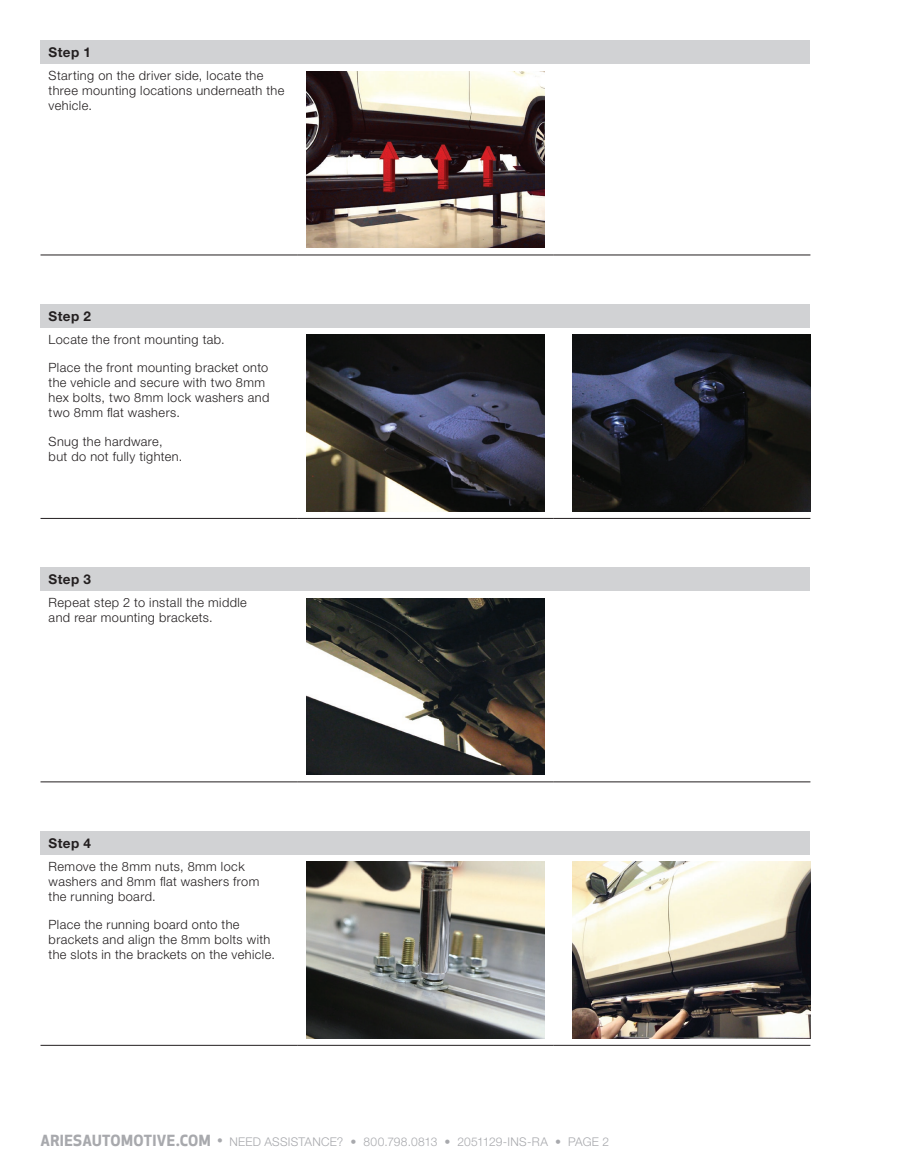
<style>
.page{position:relative;width:905px;height:1175px;background:#fff}
.page>*{position:absolute;margin:0;border:0;box-sizing:border-box;transform-origin:0 0}
.t1{font:700 13.5px "Helvetica Neue LT Std";letter-spacing:.03em;color:#231f20}
.t2{font:300 12.75px/15px "Helvetica Neue LT Std";letter-spacing:.03em;color:#231f20}
.t3{font:300 12px "Helvetica Neue LT Std";letter-spacing:.02em;color:#a8a9ad}
.s1{font-family:"Apex New";font-weight:700;font-size:15px}
.s2{font-family:"Apex New";font-weight:500;font-size:15px}
</style>
<div class="page">
<div style="left:40px;top:40px;width:770px;height:24px;background:#d1d2d4"></div>
<hr style="left:40px;top:254px;width:257px;height:1px;background:#231f20">
<hr style="left:297px;top:254px;width:257px;height:1px;background:#231f20">
<hr style="left:554px;top:254px;width:256px;height:1px;background:#231f20">
<img style="left:306px;top:71px;width:239px;height:177px">
<div style="left:40px;top:304px;width:770px;height:24px;background:#d1d2d4"></div>
<hr style="left:40px;top:518px;width:257px;height:1px;background:#231f20">
<hr style="left:297px;top:518px;width:257px;height:1px;background:#231f20">
<hr style="left:554px;top:518px;width:256px;height:1px;background:#231f20">
<img style="left:306px;top:335px;width:239px;height:176px">
<img style="left:572px;top:335px;width:238px;height:176px">
<div style="left:40px;top:567px;width:770px;height:24px;background:#d1d2d4"></div>
<hr style="left:40px;top:781px;width:257px;height:1px;background:#231f20">
<hr style="left:297px;top:781px;width:257px;height:1px;background:#231f20">
<hr style="left:554px;top:781px;width:256px;height:1px;background:#231f20">
<img style="left:306px;top:598px;width:239px;height:177px">
<div style="left:40px;top:831px;width:770px;height:23px;background:#d1d2d4"></div>
<hr style="left:40px;top:1045px;width:257px;height:1px;background:#231f20">
<hr style="left:297px;top:1045px;width:257px;height:1px;background:#231f20">
<hr style="left:554px;top:1045px;width:256px;height:1px;background:#231f20">
<img style="left:306px;top:861px;width:239px;height:177px">
<img style="left:572px;top:861px;width:238px;height:177px">
<p class="t1" style="left:49px;top:44px;width:44px">Step 1</p>
<p class="t2" style="left:49px;top:68px;width:237px">Starting on the driver side, locate the three mounting locations underneath the vehicle.</p>
<p class="t1" style="left:49px;top:307px;width:44px">Step 2</p>
<p class="t2" style="left:49px;top:331px;width:178px">Locate the front mounting tab.</p>
<p class="t2" style="left:49px;top:360px;width:222px">Place the front mounting bracket onto the vehicle and secure with two 8mm hex bolts, two 8mm lock washers and two 8mm flat washers.</p>
<p class="t2" style="left:49px;top:433px;width:135px">Snug the hardware, but do not fully tighten.</p>
<p class="t1" style="left:49px;top:571px;width:44px">Step 3</p>
<p class="t2" style="left:49px;top:595px;width:200px">Repeat step 2 to install the middle and rear mounting brackets.</p>
<p class="t1" style="left:49px;top:834px;width:44px">Step 4</p>
<p class="t2" style="left:49px;top:858px;width:212px">Remove the 8mm nuts, 8mm lock washers and 8mm flat washers from the running board.</p>
<p class="t2" style="left:49px;top:917px;width:228px">Place the running board onto the brackets and align the 8mm bolts with the slots in the brackets on the vehicle.</p>
<p class="t3" style="left:40px;top:1134px;width:570px"><span class="s1">ARIESAUTOMOTIVE.COM</span> <span class="s2">•</span> NEED ASSISTANCE? • 800.798.0813 • 2051129-INS-RA • PAGE 2</p>
</div>
